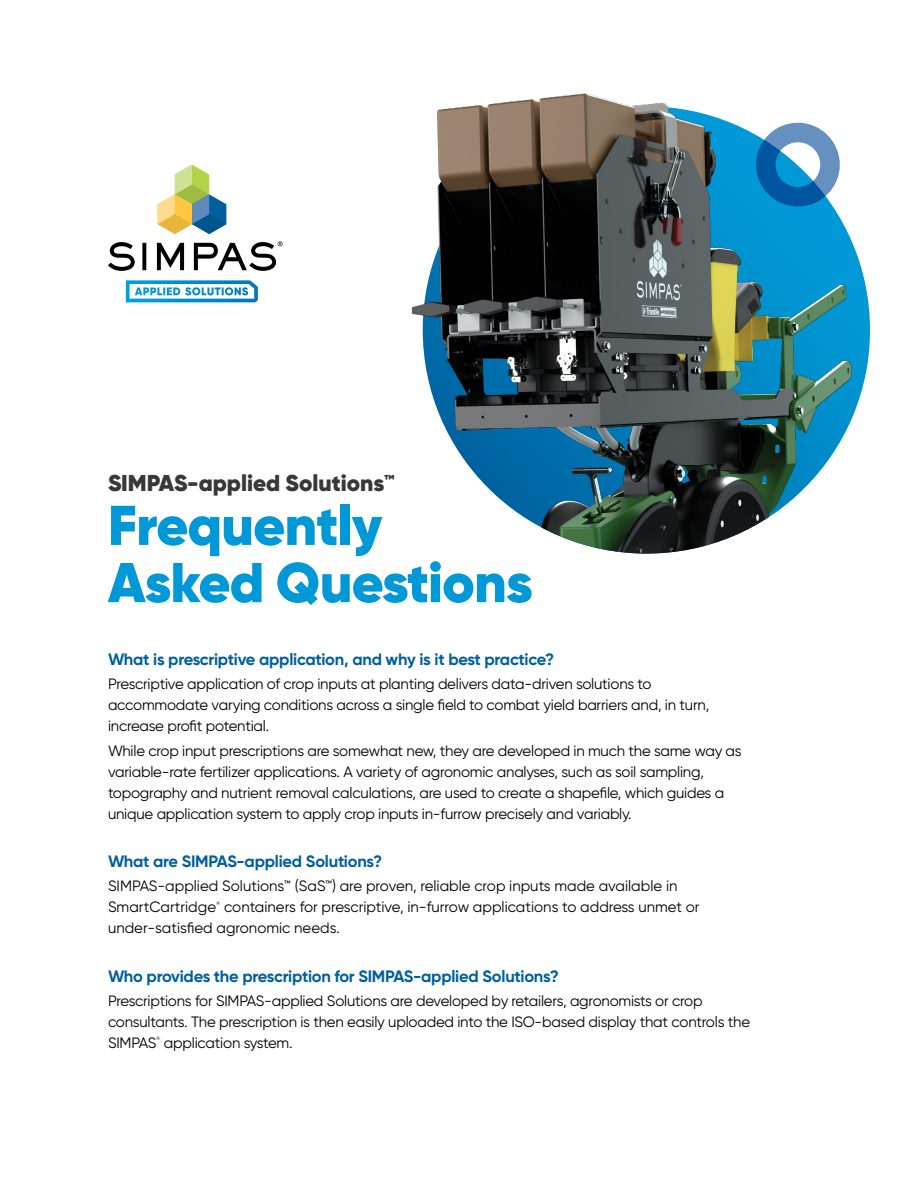
<style>
.page{position:relative;width:918px;height:1188px;background:#fff}
.page>*{position:absolute;margin:0;border:0;box-sizing:border-box;transform-origin:0 0}
.t1{font:900 55.95px/57.2px "Gilroy";letter-spacing:-.01em;color:#0098d6}
.t2{font:900 22.95px "Gilroy";color:#383839}
.t3{font:700 16.5px "Gilroy";letter-spacing:-.015em;color:#005f9e}
.t4{font:15px/21px "Gilroy";letter-spacing:-.015em;color:#000}
.t5{font:5.25px "Gilroy";color:#000}
</style>
<div class="page">
<img style="left:423px;top:106px;width:447px;height:448px;border-radius:224px">
<img style="left:411px;top:93px;width:459px;height:367px">
<svg style="left:158px;top:165px;width:68px;height:69px"></svg>
<svg style="left:126px;top:280px;width:132px;height:22px"></svg>
<svg style="left:108px;top:241px;width:175px;height:30px"></svg>
<h2 class="t2" style="left:108px;top:468px;width:288px">SIMPAS-applied Solutions™</h2>
<h1 class="t1" style="left:108px;top:497px;width:426px">Frequently<br>Asked Questions</h1>
<p class="t3" style="left:108px;top:649px;width:448px">What is prescriptive application, and why is it best practice?</p>
<p class="t4" style="left:108px;top:673px;width:603px">Prescriptive application of crop inputs at planting delivers data-driven solutions to accommodate varying conditions across a single field to combat yield barriers and, in turn, increase profit potential.</p>
<p class="t4" style="left:108px;top:740px;width:635px">While crop input prescriptions are somewhat new, they are developed in much the same way as variable-rate fertilizer applications. A variety of agronomic analyses, such as soil sampling, topography and nutrient removal calculations, are used to create a shapefile, which guides a unique application system to apply crop inputs in-furrow precisely and variably.</p>
<p class="t3" style="left:108px;top:851px;width:276px">What are SIMPAS-applied Solutions?</p>
<p class="t4" style="left:108px;top:875px;width:571px">SIMPAS-applied Solutions™ (SaS™) are proven, reliable crop inputs made available in<br>SmartCartridge</p>
<p class="t5" style="left:216px;top:900px;width:6px">®</p>
<p class="t4" style="left:108px;top:896px;width:593px;text-indent:116px">containers for prescriptive, in-furrow applications to address unmet or under-satisfied agronomic needs.</p>
<p class="t3" style="left:108px;top:966px;width:452px">Who provides the prescription for SIMPAS-applied Solutions?</p>
<p class="t4" style="left:108px;top:990px;width:644px">Prescriptions for SIMPAS-applied Solutions are developed by retailers, agronomists or crop consultants. The prescription is then easily uploaded into the ISO-based display that controls the<br>SIMPAS</p>
<p class="t5" style="left:156px;top:1035px;width:6px">®</p>
<p class="t4" style="left:164px;top:1032px;width:130px">application system.</p>
</div>
